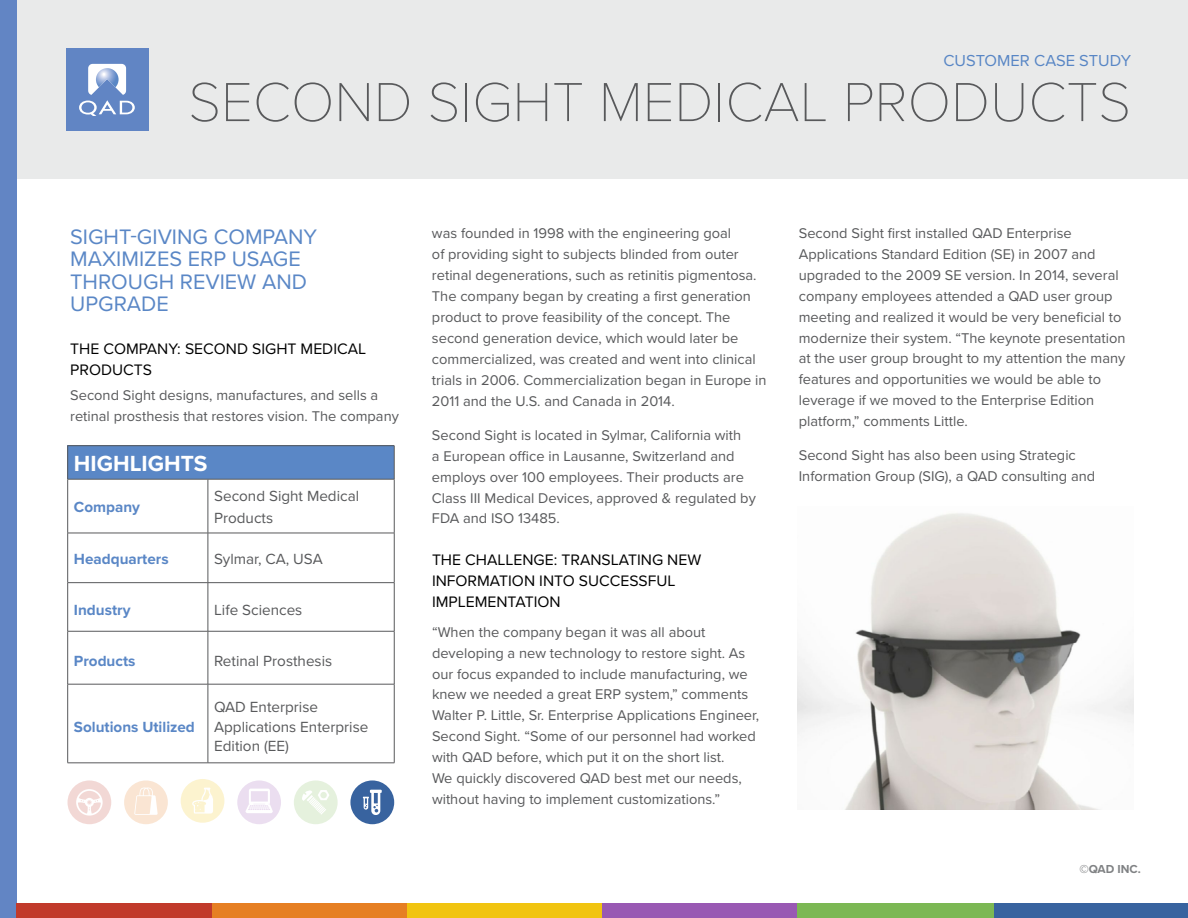
<style>
.page{position:relative;width:1188px;height:918px;background:#fff}
.page>*{position:absolute;margin:0;border:0;box-sizing:border-box;transform-origin:0 0}
.t1{font:100 57px "Proxima Nova T";color:#58595b}
.t2{font:700 22.65px "Proxima Nova";color:#fff}
.t3{font:21.75px/22.5px "Proxima Nova";color:#5a87c6}
.t4{font:16.5px "Proxima Nova";color:#5886c5}
.t5{font:15.75px/20.9px "Proxima Nova";color:#000}
.t6{font:15.3px/19.5px "Proxima Nova";color:#58595b}
.t7{font:700 15.3px "Proxima Nova";color:#5a87c6}
.t8{font:14.7px/20.9px "Proxima Nova";color:#58595b}
.t9{font:700 12px "Proxima Nova";color:#808284}
</style>
<div class="page">
<div style="left:0;top:0;width:1188px;height:178px;background:#e9eaea"></div>
<div style="left:68px;top:446px;width:326px;height:33px;background:#5a87c6"></div>
<hr style="left:68px;top:445px;width:140px;height:1px;background:#58595b">
<hr style="left:67px;top:446px;width:1px;height:33px;background:#58595b">
<hr style="left:208px;top:445px;width:186px;height:1px;background:#58595b">
<hr style="left:394px;top:446px;width:1px;height:33px;background:#58595b">
<hr style="left:68px;top:479px;width:140px;height:1px;background:#58595b">
<hr style="left:67px;top:479px;width:1px;height:54px;background:#58595b">
<hr style="left:208px;top:479px;width:186px;height:1px;background:#58595b">
<hr style="left:208px;top:479px;width:1px;height:54px;background:#58595b">
<hr style="left:394px;top:479px;width:1px;height:54px;background:#58595b">
<hr style="left:68px;top:533px;width:140px;height:1px;background:#58595b">
<hr style="left:67px;top:533px;width:1px;height:49px;background:#58595b">
<hr style="left:208px;top:533px;width:186px;height:1px;background:#58595b">
<hr style="left:208px;top:533px;width:1px;height:49px;background:#58595b">
<hr style="left:394px;top:533px;width:1px;height:49px;background:#58595b">
<hr style="left:68px;top:582px;width:140px;height:1px;background:#58595b">
<hr style="left:67px;top:583px;width:1px;height:48px;background:#58595b">
<hr style="left:208px;top:582px;width:186px;height:1px;background:#58595b">
<hr style="left:208px;top:583px;width:1px;height:48px;background:#58595b">
<hr style="left:394px;top:583px;width:1px;height:48px;background:#58595b">
<hr style="left:68px;top:631px;width:140px;height:1px;background:#58595b">
<hr style="left:67px;top:631px;width:1px;height:53px;background:#58595b">
<hr style="left:208px;top:631px;width:186px;height:1px;background:#58595b">
<hr style="left:208px;top:631px;width:1px;height:53px;background:#58595b">
<hr style="left:394px;top:631px;width:1px;height:53px;background:#58595b">
<hr style="left:68px;top:684px;width:140px;height:1px;background:#58595b">
<hr style="left:67px;top:684px;width:1px;height:79px;background:#58595b">
<hr style="left:208px;top:684px;width:186px;height:1px;background:#58595b">
<hr style="left:208px;top:684px;width:1px;height:79px;background:#58595b">
<hr style="left:394px;top:684px;width:1px;height:79px;background:#58595b">
<hr style="left:68px;top:763px;width:140px;height:1px;background:#58595b">
<hr style="left:208px;top:763px;width:186px;height:1px;background:#58595b">
<div style="left:237px;top:780px;width:44px;height:44px;background:#ebdef0;border-radius:50%"></div>
<svg style="left:246px;top:789px;width:27px;height:24px"></svg>
<div style="left:68px;top:780px;width:43px;height:44px;background:#f2d8d5;border-radius:50%"></div>
<svg style="left:76px;top:789px;width:27px;height:27px"></svg>
<div style="left:124px;top:780px;width:44px;height:44px;background:#fae5d3;border-radius:50%"></div>
<svg style="left:134px;top:788px;width:24px;height:27px"></svg>
<div style="left:350px;top:780px;width:44px;height:44px;background:#38639f;border-radius:50%"></div>
<svg style="left:363px;top:790px;width:19px;height:25px"></svg>
<div style="left:294px;top:780px;width:44px;height:44px;background:#e5f1dd;border-radius:50%"></div>
<svg style="left:302px;top:790px;width:27px;height:25px"></svg>
<img style="left:798px;top:513px;width:335px;height:296px">
<div style="left:0;top:0;width:17px;height:918px;background:#6285c4"></div>
<div style="left:66px;top:48px;width:82px;height:82px;background:#6185c4"></div>
<svg style="left:79px;top:64px;width:56px;height:52px"></svg>
<div style="left:17px;top:903px;width:195px;height:15px;background:#c13a2b"></div>
<div style="left:212px;top:903px;width:195px;height:15px;background:#e67f23"></div>
<div style="left:407px;top:903px;width:196px;height:15px;background:#f1c410"></div>
<div style="left:603px;top:903px;width:195px;height:15px;background:#9959b3"></div>
<div style="left:993px;top:903px;width:195px;height:15px;background:#38639f"></div>
<div style="left:798px;top:903px;width:196px;height:15px;background:#7cb854"></div>
<div style="left:181px;top:779px;width:43px;height:44px;background:#fcf3cf;border-radius:50%"></div>
<svg style="left:192px;top:788px;width:21px;height:26px"></svg>
<p class="t4" style="left:943px;top:51px;width:189px">CUSTOMER CASE STUDY</p>
<h1 class="t1" style="left:188px;top:68px;width:944px">SECOND SIGHT MEDICAL PRODUCTS</h1>
<h3 class="t3" style="left:70px;top:226px;width:248px">SIGHT-GIVING COMPANY<br>MAXIMIZES ERP USAGE<br>THROUGH REVIEW AND<br>UPGRADE</h3>
<p class="t5" style="left:70px;top:338px;width:297px">THE COMPANY: SECOND SIGHT MEDICAL<br>PRODUCTS</p>
<p class="t8" style="left:70px;top:385px;width:330px">Second Sight designs, manufactures, and sells a retinal prosthesis that restores vision. The company</p>
<h2 class="t2" style="left:74px;top:450px;width:135px">HIGHLIGHTS</h2>
<p class="t7" style="left:74px;top:498px;width:68px">Company</p>
<p class="t6" style="left:214px;top:485px;width:147px;line-height:21.9px">Second Sight Medical<br>Products</p>
<p class="t7" style="left:74px;top:550px;width:96px">Headquarters</p>
<p class="t6" style="left:214px;top:549px;width:110px">Sylmar, CA, USA</p>
<p class="t7" style="left:74px;top:601px;width:58px">Industry</p>
<p class="t6" style="left:214px;top:601px;width:90px">Life Sciences</p>
<p class="t7" style="left:74px;top:652px;width:63px">Products</p>
<p class="t6" style="left:214px;top:652px;width:120px">Retinal Prosthesis</p>
<p class="t7" style="left:74px;top:718px;width:122px">Solutions Utilized</p>
<p class="t6" style="left:214px;top:698px;width:156px">QAD Enterprise<br>Applications Enterprise<br>Edition (EE)</p>
<p class="t8" style="left:432px;top:223px;width:336px">was founded in 1998 with the engineering goal<br>of providing sight to subjects blinded from outer retinal degenerations, such as retinitis pigmentosa.<br>The company began by creating a first generation product to prove feasibility of the concept. The second generation device, which would later be commercialized, was created and went into clinical trials in 2006. Commercialization began in Europe in 2011 and the U.S. and Canada in 2014.</p>
<p class="t8" style="left:432px;top:425px;width:325px">Second Sight is located in Sylmar, California with<br>a European office in Lausanne, Switzerland and employs over 100 employees. Their products are Class III Medical Devices, approved &amp; regulated by FDA and ISO 13485.</p>
<p class="t5" style="left:432px;top:550px;width:271px">THE CHALLENGE: TRANSLATING NEW<br>INFORMATION INTO SUCCESSFUL<br>IMPLEMENTATION</p>
<p class="t8" style="left:432px;top:622px;width:329px">“When the company began it was all about developing a new technology to restore sight. As our focus expanded to include manufacturing, we knew we needed a great ERP system,” comments Walter P. Little, Sr. Enterprise Applications Engineer, Second Sight. “Some of our personnel had worked with QAD before, which put it on the short list.<br>We quickly discovered QAD best met our needs, without having to implement customizations.”</p>
<p class="t8" style="left:799px;top:223px;width:328px">Second Sight first installed QAD Enterprise Applications Standard Edition (SE) in 2007 and upgraded to the 2009 SE version. In 2014, several company employees attended a QAD user group meeting and realized it would be very beneficial to modernize their system. “The keynote presentation at the user group brought to my attention the many features and opportunities we would be able to leverage if we moved to the Enterprise Edition platform,” comments Little.</p>
<p class="t8" style="left:799px;top:445px;width:298px">Second Sight has also been using Strategic<br>Information Group (SIG), a QAD consulting and</p>
<p class="t9" style="left:1079px;top:862px;width:63px">©QAD INC.</p>
</div>
